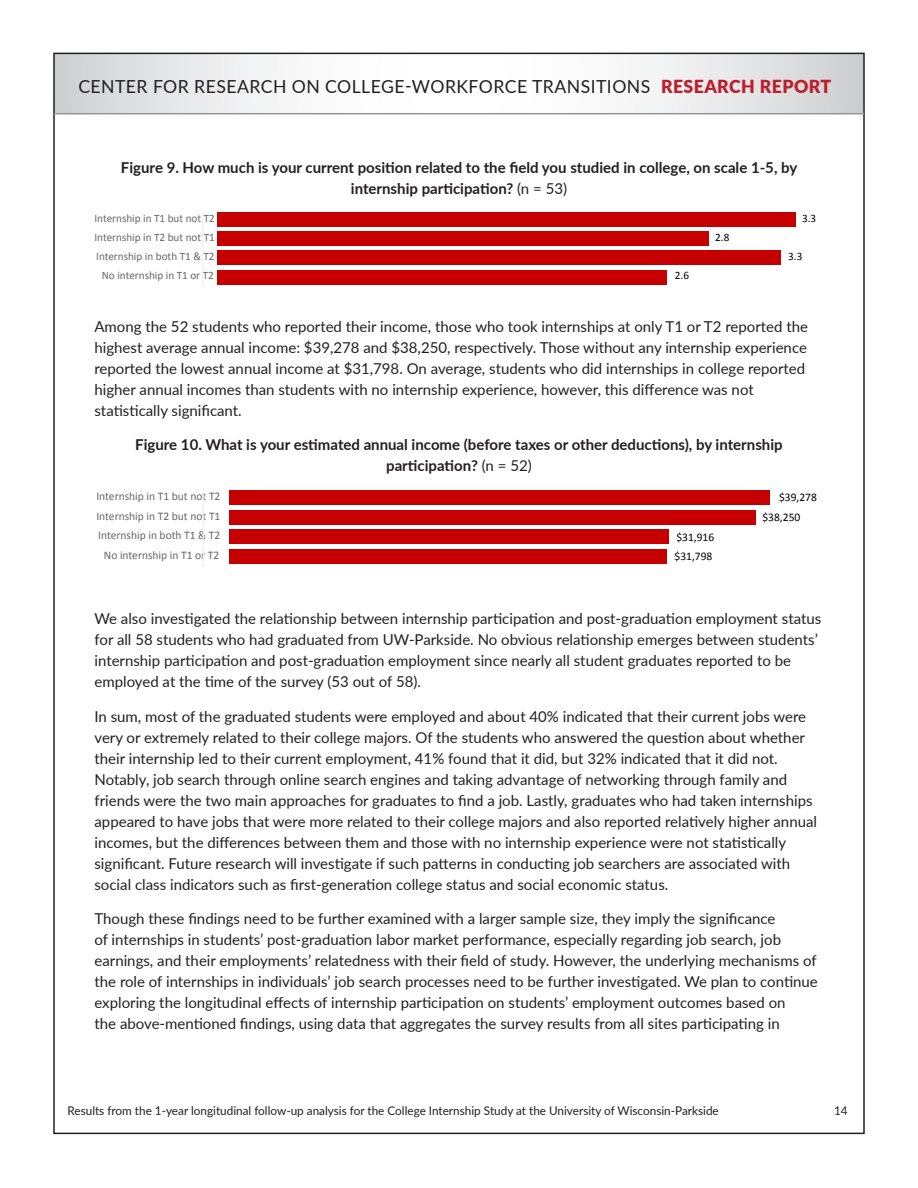
<style>
.page{position:relative;width:918px;height:1188px;background:#fff}
.page>*{position:absolute;margin:0;border:0;box-sizing:border-box;transform-origin:0 0}
.t1{font:18px "Lato";letter-spacing:.025em;color:#231f20}
.P-body{font:15px/21px "Lato";color:#231f20}
.Figure-Table{font:700 15px/21px "Lato";color:#231f20;text-align:center}
.t2{font:12px "Lato";color:#231f20}
.t3{font:11.7px/19.8px "Calibri";color:#666;text-align:center}
.t4{font:11.7px/19.8px "Calibri";color:#000}
.t5{font:11.25px/19.2px "Calibri";color:#666;text-align:center}
.t6{font:11.25px "Calibri";color:#000}
.s1{font-weight:900;color:#be1d2c}
.s2{font-weight:400}
</style>
<div class="page">
<svg style="left:56px;top:56px;width:806px;height:57px"></svg>
<hr style="left:54px;top:113px;width:810px;height:1px;background:#939598">
<div style="left:217px;top:270px;width:450px;height:14px;background:#c60000"></div>
<div style="left:217px;top:251px;width:564px;height:14px;background:#c60000"></div>
<div style="left:217px;top:231px;width:492px;height:15px;background:#c60000"></div>
<div style="left:217px;top:213px;width:579px;height:14px;background:#c60000"></div>
<hr style="left:202px;top:213px;width:1px;height:74px;background:#f5f5f5">
<div style="left:229px;top:549px;width:438px;height:15px;background:#c60000"></div>
<div style="left:229px;top:529px;width:439px;height:15px;background:#c60000"></div>
<div style="left:229px;top:510px;width:527px;height:15px;background:#c60000"></div>
<div style="left:229px;top:490px;width:541px;height:15px;background:#c60000"></div>
<hr style="left:203px;top:490px;width:1px;height:77px;background:#f5f5f5">
<p class="t1" style="left:78px;top:74px;width:755px">CENTER FOR RESEARCH ON COLLEGE-WORKFORCE TRANSITIONS <span class="s1">RESEARCH REPORT</span></p>
<p class="Figure-Table" style="left:121px;top:156px;width:678px">Figure 9. How much is your current position related to the field you studied in college, on scale 1-5, by internship participation? <span class="s2">(n = 53)</span></p>
<p class="t5" style="left:94px;top:209px;width:122px">Internship in T1 but not T2<br>Internship in T2 but not T1<br>Internship in both T1 &amp; T2<br>No internship in T1 or T2</p>
<p class="t6" style="left:802px;top:211px;width:16px">3.3</p>
<p class="t6" style="left:715px;top:230px;width:16px">2.8</p>
<p class="t6" style="left:788px;top:249px;width:16px">3.3</p>
<p class="t6" style="left:675px;top:268px;width:16px">2.6</p>
<p class="P-body" style="left:94px;top:315px;width:715px">Among the 52 students who reported their income, those who took internships at only T1 or T2 reported the highest average annual income: $39,278 and $38,250, respectively. Those without any internship experience reported the lowest annual income at $31,798. On average, students who did internships in college reported higher annual incomes than students with no internship experience, however, this difference was not statistically significant.</p>
<p class="Figure-Table" style="left:135px;top:434px;width:649px">Figure 10. What is your estimated annual income (before taxes or other deductions), by internship participation? <span class="s2">(n = 52)</span></p>
<p class="t3" style="left:96px;top:486px;width:126px">Internship in T1 but not T2<br>Internship in T2 but not T1<br>Internship in both T1 &amp; T2<br>No internship in T1 or T2</p>
<p class="t4" style="left:762px;top:487px;width:56px;text-indent:17px">$39,278 $38,250</p>
<p class="t4" style="left:675px;top:527px;width:41px">$31,916 $31,798</p>
<p class="P-body" style="left:95px;top:608px;width:728px">We also investigated the relationship between internship participation and post-graduation employment status for all 58 students who had graduated from UW-Parkside. No obvious relationship emerges between students’ internship participation and post-graduation employment since nearly all student graduates reported to be employed at the time of the survey (53 out of 58).</p>
<p class="P-body" style="left:95px;top:705px;width:724px">In sum, most of the graduated students were employed and about 40% indicated that their current jobs were very or extremely related to their college majors. Of the students who answered the question about whether their internship led to their current employment, 41% found that it did, but 32% indicated that it did not.<br>Notably, job search through online search engines and taking advantage of networking through family and friends were the two main approaches for graduates to find a job. Lastly, graduates who had taken internships appeared to have jobs that were more related to their college majors and also reported relatively higher annual incomes, but the differences between them and those with no internship experience were not statistically significant. Future research will investigate if such patterns in conducting job searchers are associated with social class indicators such as first-generation college status and social economic status.</p>
<p class="P-body" style="left:95px;top:908px;width:725px">Though these findings need to be further examined with a larger sample size, they imply the significance<br>of internships in students’ post-graduation labor market performance, especially regarding job search, job earnings, and their employments’ relatedness with their field of study. However, the underlying mechanisms of the role of internships in individuals’ job search processes need to be further investigated. We plan to continue exploring the longitudinal effects of internship participation on students’ employment outcomes based on<br>the above-mentioned findings, using data that aggregates the survey results from all sites participating in</p>
<p class="t2" style="left:68px;top:1102px;width:653px">Results from the 1-year longitudinal follow-up analysis for the College Internship Study at the University of Wisconsin-Parkside</p>
<p class="t2" style="left:834px;top:1102px;width:15px">14</p>
</div>
